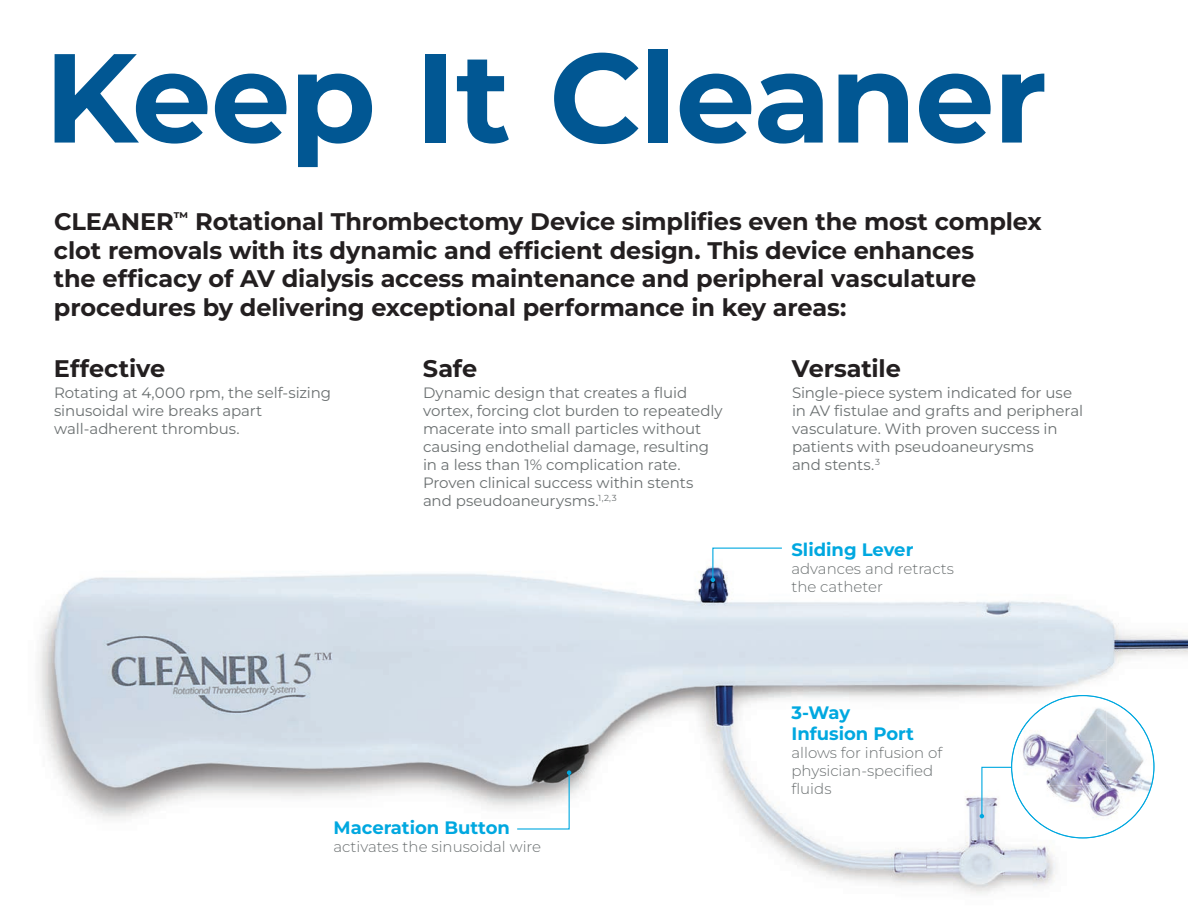
<style>
.page{position:relative;width:1188px;height:918px;background:#fff}
.page>*{position:absolute;margin:0;border:0;box-sizing:border-box;transform-origin:0 0}
.t1{font:700 126.3px "Montserrat";letter-spacing:-.015em;color:#015793}
.t2{font:700 24px/28.8px "Montserrat";letter-spacing:-.01em;color:#231f20}
.t3{font:700 18px/21.6px "Montserrat";color:#00a8e0}
.t4{font:15px/18px "Montserrat";letter-spacing:-.005em;color:#6b7071}
.t5{font:300 15px/18px "Montserrat";color:#6b7071}
</style>
<div class="page">
<img style="left:38px;top:566px;width:995px;height:328px">
<img style="left:1033px;top:602px;width:155px;height:93px">
<img style="left:1033px;top:838px;width:57px;height:49px">
<svg style="left:516px;top:770px;width:55px;height:60px"></svg>
<svg style="left:711px;top:547px;width:72px;height:35px"></svg>
<svg style="left:980px;top:695px;width:175px;height:143px"></svg>
<h1 class="t1" style="left:44px;top:14px;width:1005px">Keep It Cleaner</h1>
<p class="t2" style="left:54px;top:206px;width:989px">CLEANER<sup>™</sup> Rotational Thrombectomy Device simplifies even the most complex clot removals with its dynamic and efficient design. This device enhances<br>the efficacy of AV dialysis access maintenance and peripheral vasculature procedures by delivering exceptional performance in key areas:</p>
<h2 class="t2" style="left:54px;top:353px;width:113px">Effective</h2>
<h2 class="t2" style="left:423px;top:353px;width:56px">Safe</h2>
<h2 class="t2" style="left:792px;top:353px;width:110px">Versatile</h2>
<p class="t4" style="left:54px;top:383px;width:279px">Rotating at 4,000 rpm, the self-sizing sinusoidal wire breaks apart wall-adherent thrombus.</p>
<p class="t4" style="left:792px;top:383px;width:293px">Single-piece system indicated for use in AV fistulae and grafts and peripheral vasculature. With proven success in patients with pseudoaneurysms<br>and stents.<sup>3</sup></p>
<p class="t4" style="left:423px;top:383px;width:301px">Dynamic design that creates a fluid vortex, forcing clot burden to repeatedly macerate into small particles without causing endothelial damage, resulting in a less than 1% complication rate.<br>Proven clinical success within stents and pseudoaneurysms.<sup>1,2,3</sup></p>
<p class="t3" style="left:791px;top:539px;width:123px">Sliding Lever</p>
<p class="t5" style="left:791px;top:560px;width:164px">advances and retracts the catheter</p>
<p class="t3" style="left:333px;top:817px;width:178px">Maceration Button</p>
<p class="t5" style="left:333px;top:837px;width:209px">activates the sinusoidal wire</p>
<p class="t3" style="left:791px;top:701px;width:124px">3-Way<br>Infusion Port</p>
<p class="t5" style="left:791px;top:744px;width:152px">allows for infusion of physician-specified fluids</p>
</div>
